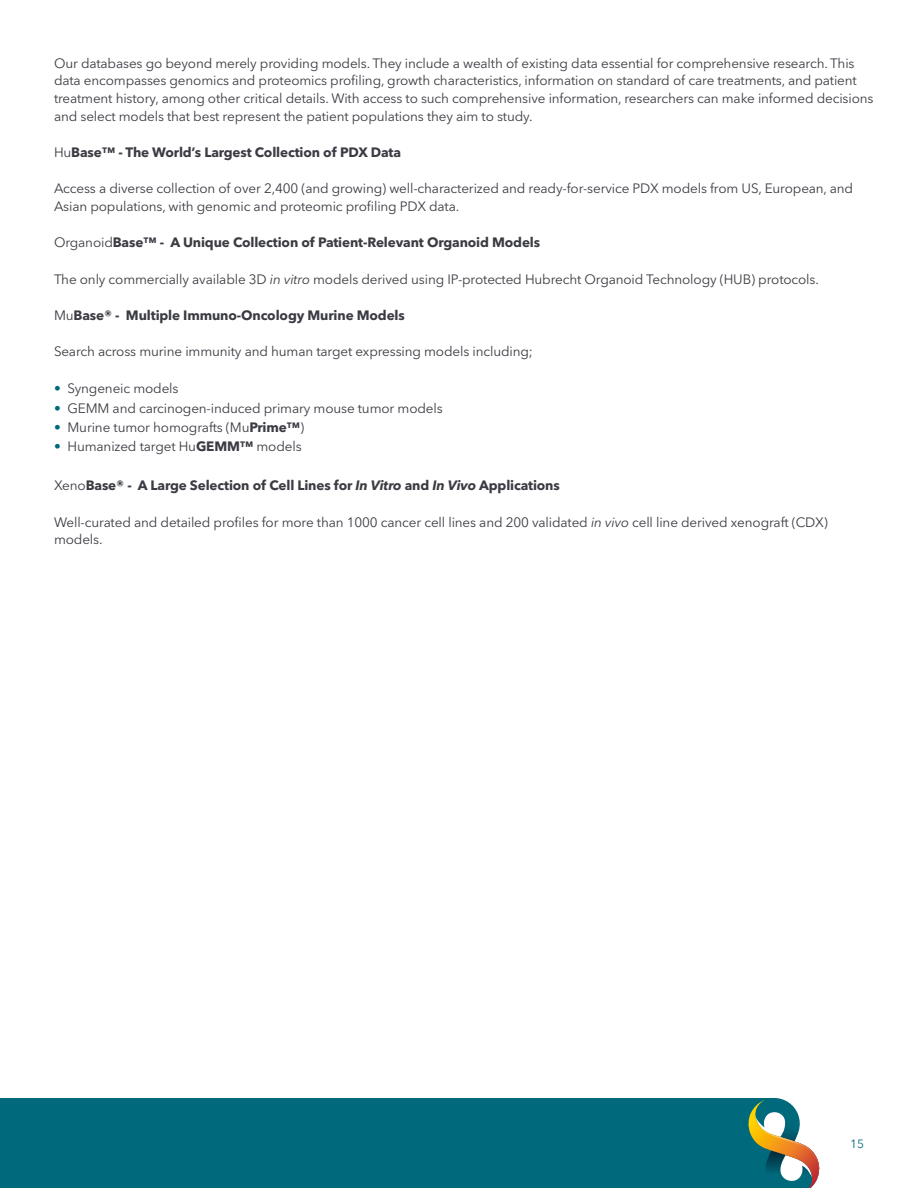
<style>
.page{position:relative;width:918px;height:1188px;background:#fff}
.page>*{position:absolute;margin:0;border:0;box-sizing:border-box;transform-origin:0 0}
.t1{font:13.5px/18px "Avenir Next LT Pro";letter-spacing:-.01em;color:#3b3c43}
.t2{font:700 13.5px "Avenir Next LT Pro";letter-spacing:-.01em;color:#3b3c43}
.t3{font:12px "Avenir Next";color:#01697c}
.s1{font-weight:400}
.s2{font-style:italic}
.s3{font-weight:600;color:#01697c}
.s4{font-weight:700}
</style>
<div class="page">
<div style="left:0;top:1098px;width:747px;height:90px;background:#01697c"></div>
<svg style="left:747px;top:1098px;width:73px;height:90px"></svg>
<p class="t1" style="left:54px;top:54px;width:821px">Our databases go beyond merely providing models. They include a wealth of existing data essential for comprehensive research. This data encompasses genomics and proteomics profiling, growth characteristics, information on standard of care treatments, and patient treatment history, among other critical details. With access to such comprehensive information, researchers can make informed decisions and select models that best represent the patient populations they aim to study.</p>
<p class="t2" style="left:54px;top:144px;width:349px"><span class="s1">Hu</span>Base™ - The World’s Largest Collection of PDX Data</p>
<p class="t1" style="left:54px;top:180px;width:801px">Access a diverse collection of over 2,400 (and growing) well-characterized and ready-for-service PDX models from US, European, and<br>Asian populations, with genomic and proteomic profiling PDX data.</p>
<p class="t2" style="left:54px;top:234px;width:488px"><span class="s1">Organoid</span>Base™ - A Unique Collection of Patient-Relevant Organoid Models</p>
<p class="t1" style="left:54px;top:270px;width:766px">The only commercially available 3D <span class="s2">in vitro</span> models derived using IP-protected Hubrecht Organoid Technology (HUB) protocols.</p>
<p class="t2" style="left:54px;top:307px;width:352px"><span class="s1">Mu</span>Base® - Multiple Immuno-Oncology Murine Models</p>
<p class="t1" style="left:54px;top:342px;width:480px">Search across murine immunity and human target expressing models including;</p>
<p class="t1" style="left:54px;top:379px;width:126px"><span class="s3">•</span> Syngeneic models</p>
<p class="t1" style="left:54px;top:399px;width:390px"><span class="s3">•</span> GEMM and carcinogen-induced primary mouse tumor models</p>
<p class="t1" style="left:54px;top:418px;width:252px"><span class="s3">•</span> Murine tumor homografts (Mu<span class="s4">Prime™</span>)</p>
<p class="t1" style="left:54px;top:438px;width:249px"><span class="s3">•</span> Humanized target Hu<span class="s4">GEMM™</span> models</p>
<p class="t2" style="left:54px;top:477px;width:507px"><span class="s1">Xeno</span>Base® - A Large Selection of Cell Lines for <span class="s2">In Vitro</span> and <span class="s2">In Vivo</span> Applications</p>
<p class="t1" style="left:54px;top:513px;width:775px">Well-curated and detailed profiles for more than 1000 cancer cell lines and 200 validated <span class="s2">in vivo</span> cell line derived xenograft (CDX) models.</p>
<p class="t3" style="left:850px;top:1133px;width:15px">15</p>
</div>
